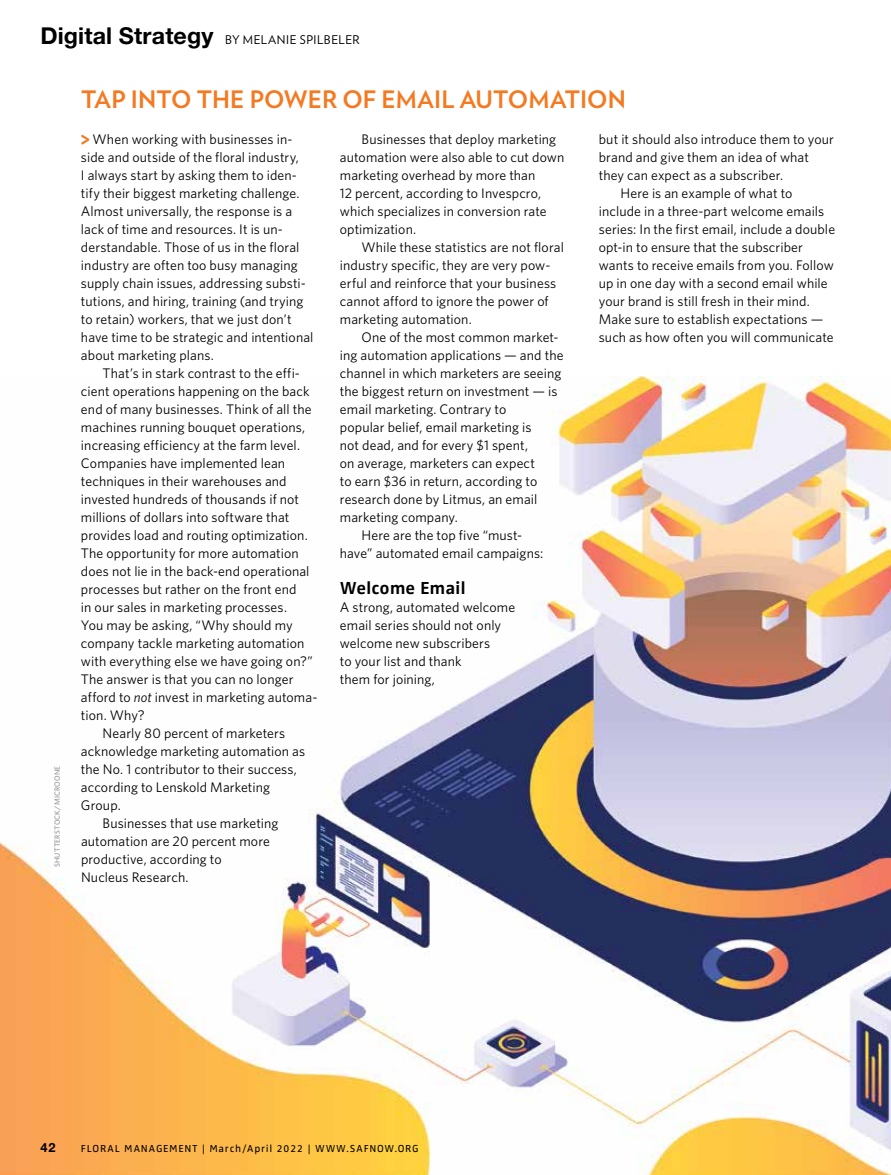
<style>
.page{position:relative;width:891px;height:1175px;background:#fff}
.page>*{position:absolute;margin:0;border:0;box-sizing:border-box;transform-origin:0 0}
.t1{font:700 24px "Verlag";letter-spacing:.005em;color:#f47920}
.t2{font:700 18px "Zwo Corr Pro";letter-spacing:-.005em;color:#000}
.t3{font:13.8px/18px "Whitney";letter-spacing:.005em;color:#000}
.t4{font:700 12.75px "Helvetica Neue LT Std";color:#000}
.t5{font:12px "Verlag";letter-spacing:.045em;color:#000}
.t6{font:10.5px "Zwo Corr Pro";letter-spacing:.06em;color:#000}
.t7{font:500 7.5px "Whitney";letter-spacing:.03em;color:#939598}
.s1{font-family:"Helvetica Neue LT Std";font-weight:700;font-size:23.25px}
.s2{font-family:"Helvetica Rounded LT Std";font-weight:900;font-size:18.75px;color:#f47920}
.s3{font-style:italic}
</style>
<div class="page">
<img style="left:0;top:376px;width:891px;height:798px">
<p class="t5" style="left:40px;top:30px;width:321px"><span class="s1">Digital Strategy</span> BY MELANIE SPILBELER</p>
<p class="t7" style="left:52px;top:867px;width:103px;rotate:-90deg">SHUTTERSTOCK/MICROONE</p>
<h1 class="t1" style="left:81px;top:80px;width:546px">TAP INTO THE POWER OF EMAIL AUTOMATION</h1>
<p class="t3" style="left:81px;top:130px;width:234px"><span class="s2">&gt;</span> When working with businesses in&shy;side and outside of the floral industry,<br>I always start by asking them to iden&shy;tify their biggest marketing challenge.<br>Almost universally, the response is a lack of time and resources. It is un&shy;derstandable. Those of us in the floral industry are often too busy managing supply chain issues, addressing substi&shy;tutions, and hiring, training (and trying to retain) workers, that we just don’t have time to be strategic and intentional about marketing plans.</p>
<p class="t3" style="left:103px;top:364px;width:199px">That’s in stark contrast to the effi-</p>
<p class="t3" style="left:81px;top:382px;width:230px">cient operations happening on the back</p>
<p class="t3" style="left:81px;top:400px;width:232px">end of many businesses. Think of all the</p>
<p class="t3" style="left:81px;top:418px;width:226px">machines running bouquet operations,</p>
<p class="t3" style="left:81px;top:436px;width:221px">increasing efficiency at the farm level.</p>
<p class="t3" style="left:81px;top:454px;width:206px">Companies have implemented lean</p>
<p class="t3" style="left:81px;top:472px;width:207px">techniques in their warehouses and</p>
<p class="t3" style="left:81px;top:490px;width:220px">invested hundreds of thousands if not</p>
<p class="t3" style="left:81px;top:508px;width:210px">millions of dollars into software that</p>
<p class="t3" style="left:81px;top:526px;width:228px">provides load and routing optimization.</p>
<p class="t3" style="left:81px;top:544px;width:219px">The opportunity for more automation</p>
<p class="t3" style="left:81px;top:562px;width:230px">does not lie in the back-end operational</p>
<p class="t3" style="left:81px;top:580px;width:217px">processes but rather on the front end</p>
<p class="t3" style="left:81px;top:598px;width:208px">in our sales in marketing processes.</p>
<p class="t3" style="left:81px;top:616px;width:213px">You may be asking, “Why should my</p>
<p class="t3" style="left:81px;top:634px;width:225px">company tackle marketing automation</p>
<p class="t3" style="left:81px;top:652px;width:233px">with everything else we have going on?”</p>
<p class="t3" style="left:81px;top:670px;width:214px">The answer is that you can no longer</p>
<p class="t3" style="left:81px;top:688px;width:238px">afford to <span class="s3">not</span> invest in marketing automa-</p>
<p class="t3" style="left:81px;top:706px;width:65px">tion. Why?</p>
<p class="t3" style="left:103px;top:724px;width:184px">Nearly 80 percent of marketers</p>
<p class="t3" style="left:81px;top:742px;width:226px">acknowledge marketing automation as</p>
<p class="t3" style="left:81px;top:760px;width:217px">the No. 1 contributor to their success,</p>
<p class="t3" style="left:81px;top:778px;width:191px">according to Lenskold Marketing</p>
<p class="t3" style="left:81px;top:796px;width:41px">Group.</p>
<p class="t3" style="left:103px;top:814px;width:177px">Businesses that use marketing</p>
<p class="t3" style="left:81px;top:832px;width:190px">automation are 20 percent more</p>
<p class="t3" style="left:81px;top:850px;width:142px">productive, according to</p>
<p class="t3" style="left:81px;top:868px;width:109px">Nucleus Research.</p>
<p class="t3" style="left:340px;top:130px;width:226px;text-indent:22px">Businesses that deploy marketing automation were also able to cut down marketing overhead by more than<br>12 percent, according to Invespcro, which specializes in conversion rate optimization.</p>
<p class="t3" style="left:340px;top:238px;width:226px;text-indent:22px">While these statistics are not floral industry specific, they are very pow&shy;erful and reinforce that your business cannot afford to ignore the power of marketing automation.</p>
<p class="t3" style="left:362px;top:328px;width:199px">One of the most common market-</p>
<p class="t3" style="left:340px;top:346px;width:225px">ing automation applications — and the</p>
<p class="t3" style="left:340px;top:364px;width:223px">channel in which marketers are seeing</p>
<p class="t3" style="left:340px;top:382px;width:219px">the biggest return on investment — is</p>
<p class="t3" style="left:340px;top:400px;width:168px">email marketing. Contrary to</p>
<p class="t3" style="left:340px;top:418px;width:193px">popular belief, email marketing is</p>
<p class="t3" style="left:340px;top:436px;width:190px">not dead, and for every $1 spent,</p>
<p class="t3" style="left:340px;top:454px;width:197px">on average, marketers can expect</p>
<p class="t3" style="left:340px;top:472px;width:199px">to earn $36 in return, according to</p>
<p class="t3" style="left:340px;top:490px;width:199px">research done by Litmus, an email</p>
<p class="t3" style="left:340px;top:508px;width:119px">marketing company.</p>
<p class="t3" style="left:362px;top:526px;width:162px">Here are the top five “must-</p>
<p class="t3" style="left:340px;top:544px;width:205px">have” automated email campaigns:</p>
<h2 class="t2" style="left:340px;top:574px;width:127px">Welcome Email</h2>
<p class="t3" style="left:340px;top:598px;width:177px">A strong, automated welcome email series should not only welcome new subscribers<br>to your list and thank<br>them for joining,</p>
<p class="t3" style="left:599px;top:130px;width:237px">but it should also introduce them to your</p>
<p class="t3" style="left:599px;top:148px;width:212px">brand and give them an idea of what</p>
<p class="t3" style="left:599px;top:166px;width:186px">they can expect as a subscriber.</p>
<p class="t3" style="left:620px;top:184px;width:174px">Here is an example of what to</p>
<p class="t3" style="left:599px;top:202px;width:227px">include in a three-part welcome emails</p>
<p class="t3" style="left:599px;top:220px;width:238px">series: In the first email, include a double</p>
<p class="t3" style="left:599px;top:238px;width:206px">opt-in to ensure that the subscriber</p>
<p class="t3" style="left:599px;top:256px;width:237px">wants to receive emails from you. Follow</p>
<p class="t3" style="left:599px;top:274px;width:230px">up in one day with a second email while</p>
<p class="t3" style="left:599px;top:292px;width:213px">your brand is still fresh in their mind.</p>
<p class="t3" style="left:599px;top:310px;width:226px">Make sure to establish expectations —</p>
<p class="t3" style="left:599px;top:328px;width:236px">such as how often you will communicate</p>
<p class="t4" style="left:40px;top:1140px;width:16px">42</p>
<p class="t6" style="left:81px;top:1141px;width:339px">FLORAL MANAGEMENT | March/April 2022 | WWW.SAFNOW.ORG</p>
</div>
